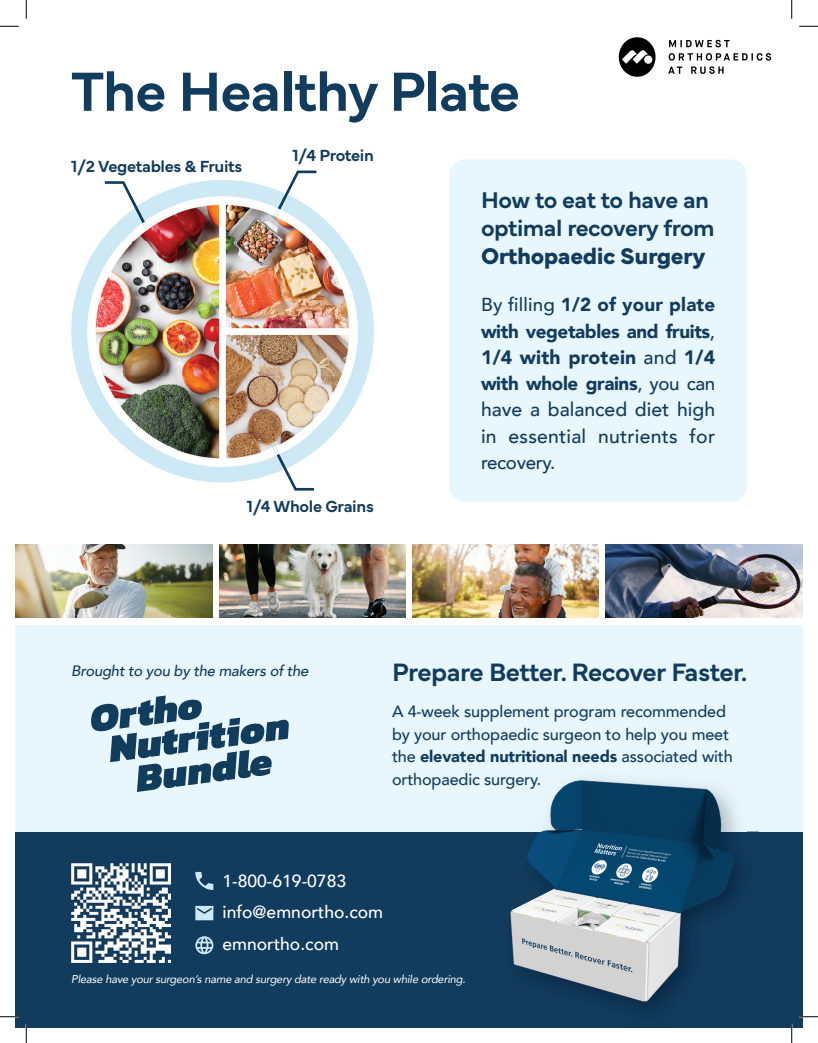
<style>
.page{position:relative;width:818px;height:1043px;background:#fff}
.page>*{position:absolute;margin:0;border:0;box-sizing:border-box;transform-origin:0 0}
.t1{font:600 57.5px "Mundial";letter-spacing:-.02em;color:#123c5d}
.t2{font:600 26.25px "Mundial";letter-spacing:-.02em;color:#123c5d}
.t3{font:600 23.75px/27.5px "Mundial";letter-spacing:-.02em;color:#123c5d}
.t4{font:700 23.75px "Mundial";letter-spacing:-.02em;color:#123c5d}
.t5{font:500 19.38px/26.2px "Avenir";letter-spacing:.01em;color:#123c5d}
.t6{font:900 19.38px "Avenir";letter-spacing:.01em;color:#123c5d}
.t7{font:900 18.75px/26.2px "Avenir";letter-spacing:-.02em;color:#123c5d}
.t8{font:500 18.75px "Avenir";letter-spacing:-.02em;color:#123c5d}
.t9{font:500 17.5px "Avenir";color:#fff}
.t10{font:600 16.75px "Mundial";letter-spacing:-.02em;color:#123c5d}
.t11{font:500 16.25px/22.5px "Avenir";letter-spacing:-.01em;color:#123c5d}
.t12{font:italic 500 15px "Avenir";letter-spacing:-.02em;color:#123c5d}
.t13{font:italic 11.25px "Avenir";letter-spacing:-.02em;color:#fff}
.s1{font-weight:500}
.s2{font-weight:900}
</style>
<div class="page">
<div style="left:15px;top:830px;width:787px;height:198px;background:#123c5d"></div>
<div style="left:15px;top:624px;width:787px;height:207px;background:#e8f6fd"></div>
<img style="left:497px;top:779px;width:249px;height:225px">
<svg style="left:195px;top:872px;width:18px;height:18px"></svg>
<svg style="left:195px;top:936px;width:18px;height:18px"></svg>
<svg style="left:195px;top:905px;width:18px;height:15px"></svg>
<img style="left:71px;top:863px;width:99px;height:99px">
<svg style="left:91px;top:695px;width:198px;height:97px"></svg>
<img style="left:15px;top:544px;width:198px;height:73px">
<img style="left:219px;top:544px;width:187px;height:73px">
<img style="left:412px;top:544px;width:186px;height:73px">
<img style="left:605px;top:544px;width:197px;height:73px">
<div style="left:449px;top:159px;width:297px;height:342px;background:#e8f6fd;border-radius:15px"></div>
<div style="left:71px;top:180px;width:303px;height:302px;background:#cde9f5;border-radius:50%"></div>
<svg style="left:105px;top:181px;width:27px;height:15px"></svg>
<svg style="left:273px;top:170px;width:43px;height:26px"></svg>
<svg style="left:270px;top:466px;width:44px;height:24px"></svg>
<img style="left:88px;top:196px;width:269px;height:270px">
<img style="left:148px;top:196px;width:6px;height:13px">
<img style="left:291px;top:196px;width:21px;height:13px">
<img style="left:88px;top:241px;width:13px;height:21px">
<img style="left:344px;top:241px;width:13px;height:21px">
<img style="left:88px;top:400px;width:13px;height:21px">
<img style="left:344px;top:400px;width:13px;height:21px">
<img style="left:133px;top:453px;width:21px;height:13px">
<img style="left:291px;top:453px;width:21px;height:13px">
<img style="left:101px;top:209px;width:32px;height:32px">
<img style="left:312px;top:209px;width:32px;height:32px">
<img style="left:101px;top:421px;width:32px;height:32px">
<img style="left:312px;top:421px;width:32px;height:32px">
<img style="left:129px;top:196px;width:19px;height:34px">
<img style="left:273px;top:196px;width:14px;height:24px">
<img style="left:270px;top:441px;width:15px;height:25px">
<svg style="left:0;top:25px;width:19px;height:2px"></svg>
<svg style="left:799px;top:25px;width:19px;height:2px"></svg>
<svg style="left:0;top:1015px;width:19px;height:2px"></svg>
<svg style="left:799px;top:1015px;width:19px;height:2px"></svg>
<svg style="left:25px;top:0;width:2px;height:19px"></svg>
<svg style="left:25px;top:1024px;width:2px;height:18px"></svg>
<svg style="left:791px;top:0;width:1px;height:19px"></svg>
<svg style="left:790px;top:1024px;width:2px;height:18px"></svg>
<img style="left:618px;top:37px;width:153px;height:40px">
<h1 class="t1" style="left:71px;top:46px;width:450px">The Healthy Plate</h1>
<p class="t10" style="left:71px;top:153px;width:173px">1/2 Vegetables &amp; Fruits</p>
<p class="t10" style="left:292px;top:142px;width:83px">1/4 Protein</p>
<p class="t10" style="left:247px;top:493px;width:129px">1/4 Whole Grains</p>
<h3 class="t3" style="left:481px;top:184px;width:235px">How to eat to have an optimal recovery from</h3>
<h3 class="t4" style="left:481px;top:237px;width:226px">Orthopaedic Surgery</h3>
<p class="t7" style="left:481px;top:291px;width:236px"><span class="s1">By filling</span> 1/2 of your plate with vegetables and fruits<span class="s1">,</span></p>
<p class="t6" style="left:481px;top:340px;width:236px">1/4 with protein <span class="s1">and</span> 1/4</p>
<p class="t7" style="left:481px;top:370px;width:235px">with whole grains<span class="s1">, you can</span></p>
<p class="t5" style="left:481px;top:395px;width:235px">have a balanced diet high in essential nutrients for</p>
<p class="t8" style="left:481px;top:446px;width:76px">recovery.</p>
<p class="t12" style="left:71px;top:661px;width:239px">Brought to you by the makers of the</p>
<h2 class="t2" style="left:392px;top:652px;width:357px">Prepare Better. Recover Faster.</h2>
<p class="t11" style="left:392px;top:699px;width:342px">A 4-week supplement program recommended by your orthopaedic surgeon to help you meet the <span class="s2">elevated nutritional needs</span> associated with orthopaedic surgery.</p>
<p class="t9" style="left:222px;top:866px;width:125px">1-800-619-0783</p>
<p class="t9" style="left:222px;top:896px;width:162px">info@emnortho.com</p>
<p class="t9" style="left:222px;top:929px;width:118px">emnortho.com</p>
<p class="t13" style="left:71px;top:971px;width:396px">Please have your surgeon’s name and surgery date ready with you while ordering.</p>
</div>
